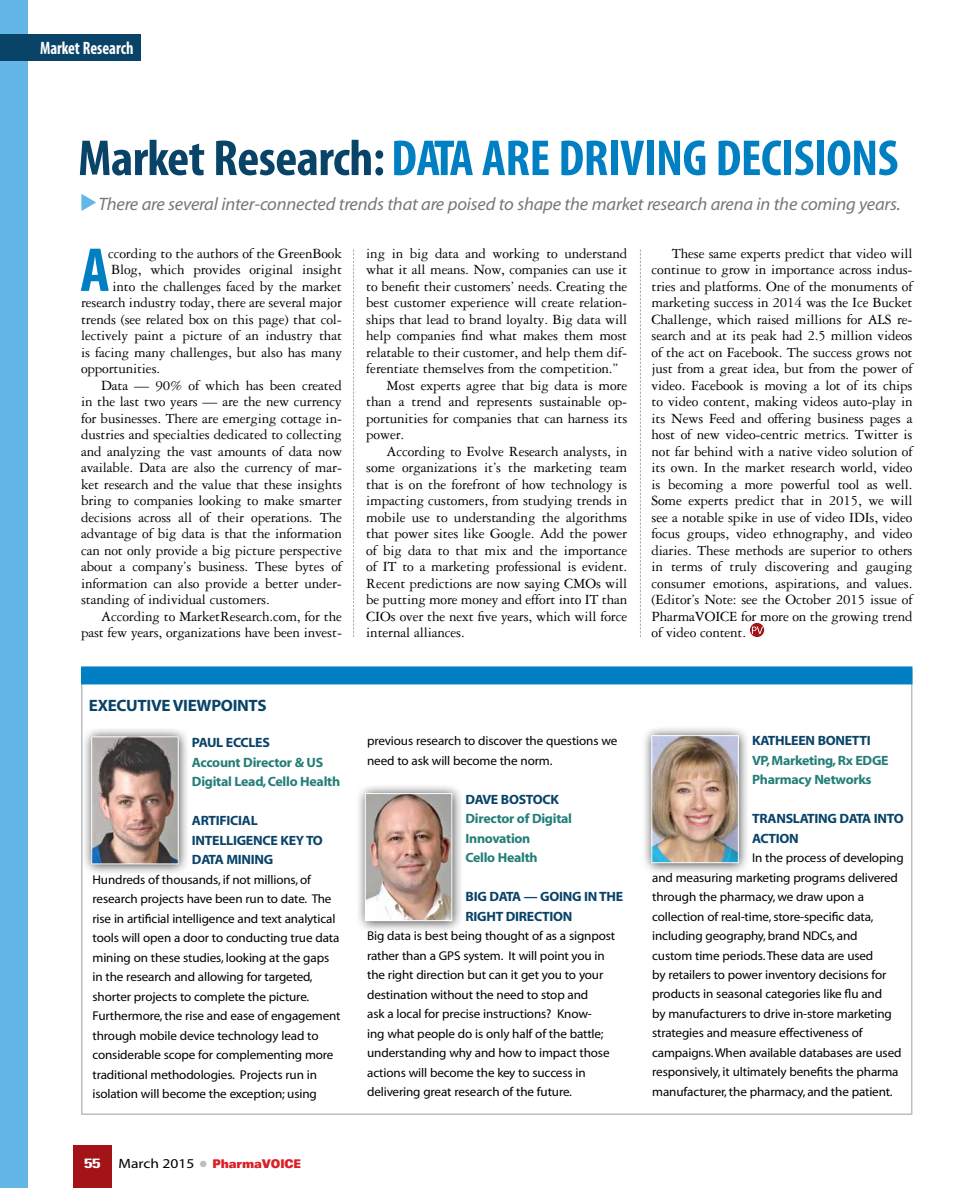
<style>
.page{position:relative;width:972px;height:1188px;background:#fff}
.page>*{position:absolute;margin:0;border:0;box-sizing:border-box;transform-origin:0 0}
.t1{font:62.55px "Myriad MM 700 300";color:#0080c2}
.t2{font:51px "Myriad MM 700 300";letter-spacing:-.01em;color:#0080c2}
.t3{font:18px "Myriad MM It 400 600";letter-spacing:-.01em;color:#77787b}
.t4{font:18px "Myriad MM 700 300";color:#fff;scale:.9 1}
.t5{font:16.5px "Myriad MM 700 600";letter-spacing:-.02em;color:#094368}
.t6{font:15px/16.5px "Garamond Three";letter-spacing:-.01em;color:#000;text-align:justify}
.t7{font:13.5px/19.5px "Myriad MM 700 600";letter-spacing:-.02em;color:#094368}
.t8{font:13.5px/19.5px "Myriad MM 700 600";letter-spacing:-.02em;color:#247e78}
.t9{font:700 condensed 13.5px "Univers";color:#fff;scale:1.4 1}
.t10{font:12.75px/19.5px "Myriad MM 400 600";letter-spacing:-.01em;color:#000}
.t11{font:900 expanded 12px "Univers";letter-spacing:-.01em;color:#da2128;scale:.75 1}
.s1{color:#094368}
.s2{font-family:"Myriad MM 400 600";font-weight:400;font-stretch:normal;font-size:13.5px;color:#000}
.s3{color:#bcbec0}
</style>
<div class="page">
<div style="left:73px;top:1145px;width:39px;height:43px;background:#a31418"></div>
<div style="left:0;top:0;width:28px;height:1188px;background:#63b7e6"></div>
<div style="left:0;top:34px;width:140px;height:26px;background:#094368"></div>
<svg style="left:640px;top:249px;width:1px;height:388px"></svg>
<svg style="left:353px;top:249px;width:1px;height:388px"></svg>
<svg style="left:81px;top:194px;width:15px;height:17px"></svg>
<div style="left:750px;top:623px;width:14px;height:14px;background:#a31418;border-radius:50%"></div>
<svg style="left:752px;top:627px;width:11px;height:7px"></svg>
<div style="left:81px;top:666px;width:831px;height:18px;background:#0080c2"></div>
<div style="left:82px;top:726px;width:108px;height:150px;background:#000;opacity:.75"></div>
<img style="left:94px;top:739px;width:82px;height:123px">
<div style="left:355px;top:783px;width:109px;height:150px;background:#000;opacity:.75"></div>
<img style="left:367px;top:795px;width:83px;height:124px">
<div style="left:365px;top:793px;width:87px;height:128px;border:1px solid #fff"></div>
<div style="left:642px;top:725px;width:108px;height:150px;background:#000;opacity:.75"></div>
<img style="left:654px;top:737px;width:83px;height:124px">
<div style="left:652px;top:735px;width:87px;height:128px;border:1px solid #fff"></div>
<p class="t4" style="left:40px;top:39px;width:105px">Market Research</p>
<h2 class="t2" style="left:78px;top:133px;width:822px"><span class="s1">Market Research:</span>DATA ARE DRIVING DECISIONS</h2>
<p class="t3" style="left:99px;top:195px;width:804px">There are several inter-connected trends that are poised to shape the market research arena in the coming years.</p>
<p class="t6" style="left:652px;top:245px;width:263px;text-indent:20px">These same experts predict that video will continue to grow in importance across indus&shy;tries and platforms. One of the monuments of marketing success in 2014 was the Ice Bucket Challenge, which raised millions for ALS re&shy;search and at its peak had 2.5 million videos of the act on Facebook. The success grows not just from a great idea, but from the power of video. Facebook is moving a lot of its chips to video content, making videos auto-play in its News Feed and offering business pages a host of new video-centric metrics. Twitter is not far behind with a native video solution of its own. In the market research world, video is becoming a more powerful tool as well.<br>Some experts predict that in 2015, we will see a notable spike in use of video IDIs, video focus groups, video ethnography, and video diaries. These methods are superior to others in terms of truly discovering and gauging consumer emotions, aspirations, and values. (Editor’s Note: see the October 2015 issue of PharmaVOICE for more on the growing trend of video content.</p>
<p class="t6" style="left:108px;top:245px;width:235px">ccording to the authors of the GreenBook</p>
<p class="t6" style="left:111px;top:261px;width:232px">Blog, which provides original insight</p>
<p class="t6" style="left:112px;top:278px;width:231px">into the challenges faced by the market</p>
<p class="t6" style="left:81px;top:294px;width:263px">research industry today, there are several major</p>
<p class="t6" style="left:81px;top:311px;width:262px">trends (see related box on this page) that col-</p>
<p class="t6" style="left:81px;top:327px;width:263px">lectively paint a picture of an industry that</p>
<p class="t6" style="left:81px;top:344px;width:263px">is facing many challenges, but also has many</p>
<p class="t6" style="left:81px;top:360px;width:81px">opportunities.</p>
<p class="t6" style="left:101px;top:377px;width:242px">Data — 90% of which has been created</p>
<p class="t6" style="left:81px;top:393px;width:262px">in the last two years — are the new currency</p>
<p class="t6" style="left:81px;top:410px;width:263px">for businesses. There are emerging cottage in-</p>
<p class="t6" style="left:81px;top:426px;width:262px">dustries and specialties dedicated to collecting</p>
<p class="t6" style="left:81px;top:443px;width:263px">and analyzing the vast amounts of data now</p>
<p class="t6" style="left:81px;top:459px;width:262px">available. Data are also the currency of mar-</p>
<p class="t6" style="left:81px;top:476px;width:262px">ket research and the value that these insights</p>
<p class="t6" style="left:81px;top:492px;width:262px">bring to companies looking to make smarter</p>
<p class="t6" style="left:81px;top:509px;width:262px">decisions across all of their operations. The</p>
<p class="t6" style="left:81px;top:525px;width:263px">advantage of big data is that the information</p>
<p class="t6" style="left:81px;top:542px;width:263px">can not only provide a big picture perspective</p>
<p class="t6" style="left:81px;top:558px;width:263px">about a company’s business. These bytes of</p>
<p class="t6" style="left:81px;top:575px;width:262px">information can also provide a better under-</p>
<p class="t6" style="left:81px;top:591px;width:190px">standing of individual customers.</p>
<p class="t6" style="left:101px;top:608px;width:242px">According to MarketResearch.com, for the</p>
<p class="t6" style="left:81px;top:624px;width:263px">past few years, organizations have been invest-</p>
<p class="t6" style="left:366px;top:245px;width:263px">ing in big data and working to understand</p>
<p class="t6" style="left:366px;top:261px;width:262px">what it all means. Now, companies can use it</p>
<p class="t6" style="left:366px;top:278px;width:263px">to benefit their customers’ needs. Creating the</p>
<p class="t6" style="left:366px;top:294px;width:262px">best customer experience will create relation-</p>
<p class="t6" style="left:366px;top:311px;width:263px">ships that lead to brand loyalty. Big data will</p>
<p class="t6" style="left:366px;top:327px;width:263px">help companies find what makes them most</p>
<p class="t6" style="left:366px;top:344px;width:262px">relatable to their customer, and help them dif-</p>
<p class="t6" style="left:366px;top:360px;width:254px">ferentiate themselves from the competition.”</p>
<p class="t6" style="left:387px;top:377px;width:242px">Most experts agree that big data is more</p>
<p class="t6" style="left:366px;top:393px;width:262px">than a trend and represents sustainable op-</p>
<p class="t6" style="left:366px;top:410px;width:263px">portunities for companies that can harness its</p>
<p class="t6" style="left:366px;top:426px;width:39px">power.</p>
<p class="t6" style="left:387px;top:443px;width:242px">According to Evolve Research analysts, in</p>
<p class="t6" style="left:366px;top:459px;width:263px">some organizations it’s the marketing team</p>
<p class="t6" style="left:366px;top:476px;width:262px">that is on the forefront of how technology is</p>
<p class="t6" style="left:366px;top:492px;width:262px">impacting customers, from studying trends in</p>
<p class="t6" style="left:366px;top:509px;width:262px">mobile use to understanding the algorithms</p>
<p class="t6" style="left:366px;top:525px;width:262px">that power sites like Google. Add the power</p>
<p class="t6" style="left:366px;top:542px;width:263px">of big data to that mix and the importance</p>
<p class="t6" style="left:366px;top:558px;width:262px">of IT to a marketing professional is evident.</p>
<p class="t6" style="left:366px;top:575px;width:262px">Recent predictions are now saying CMOs will</p>
<p class="t6" style="left:366px;top:591px;width:262px">be putting more money and effort into IT than</p>
<p class="t6" style="left:366px;top:608px;width:263px">CIOs over the next five years, which will force</p>
<p class="t6" style="left:366px;top:624px;width:100px">internal alliances.</p>
<h1 class="t1" style="left:80px;top:240px;width:31px">A</h1>
<p class="t5" style="left:89px;top:697px;width:179px">EXECUTIVE VIEWPOINTS</p>
<p class="t7" style="left:192px;top:734px;width:79px">PAUL ECCLES</p>
<p class="t8" style="left:192px;top:753px;width:150px">Account Director &amp; US<br>Digital Lead, Cello Health</p>
<p class="t7" style="left:192px;top:812px;width:132px">ARTIFICIAL<br>INTELLIGENCE KEY TO<br>DATA MINING</p>
<p class="t10" style="left:93px;top:871px;width:250px">Hundreds of thousands, if not millions, of research projects have been run to date. The rise in artificial intelligence and text analytical tools will open a door to conducting true data mining on these studies, looking at the gaps in the research and allowing for targeted, shorter projects to complete the picture.<br>Furthermore, the rise and ease of engagement through mobile device technology lead to considerable scope for complementing more traditional methodologies. Projects run in isolation will become the exception; using</p>
<p class="t9" style="left:84px;top:1155px;width:13px">55</p>
<p class="t11" style="left:119px;top:1157px;width:245px"><span class="s2">March 2015</span> <span class="s3">●</span> PharmaVOICE</p>
<p class="t10" style="left:367px;top:732px;width:252px">previous research to discover the questions we need to ask will become the norm.</p>
<p class="t7" style="left:466px;top:790px;width:95px">DAVE BOSTOCK</p>
<p class="t8" style="left:466px;top:810px;width:108px">Director of Digital<br>Innovation<br>Cello Health</p>
<p class="t7" style="left:466px;top:888px;width:159px">BIG DATA — GOING IN THE<br>RIGHT DIRECTION</p>
<p class="t10" style="left:367px;top:927px;width:250px">Big data is best being thought of as a signpost rather than a GPS system. It will point you in the right direction but can it get you to your destination without the need to stop and<br>ask a local for precise instructions? Know-<br>ing what people do is only half of the battle; understanding why and how to impact those actions will become the key to success in delivering great research of the future.</p>
<p class="t7" style="left:752px;top:731px;width:120px">KATHLEEN BONETTI</p>
<p class="t8" style="left:752px;top:751px;width:138px">VP, Marketing, Rx EDGE<br>Pharmacy Networks</p>
<p class="t7" style="left:752px;top:809px;width:153px">TRANSLATING DATA INTO<br>ACTION</p>
<p class="t10" style="left:652px;top:849px;width:253px;text-indent:100px">In the process of developing and measuring marketing programs delivered through the pharmacy, we draw upon a collection of real-time, store-specific data, including geography, brand NDCs, and<br>custom time periods. These data are used<br>by retailers to power inventory decisions for products in seasonal categories like flu and<br>by manufacturers to drive in-store marketing strategies and measure effectiveness of campaigns. When available databases are used responsively, it ultimately benefits the pharma manufacturer, the pharmacy, and the patient.</p>
</div>
